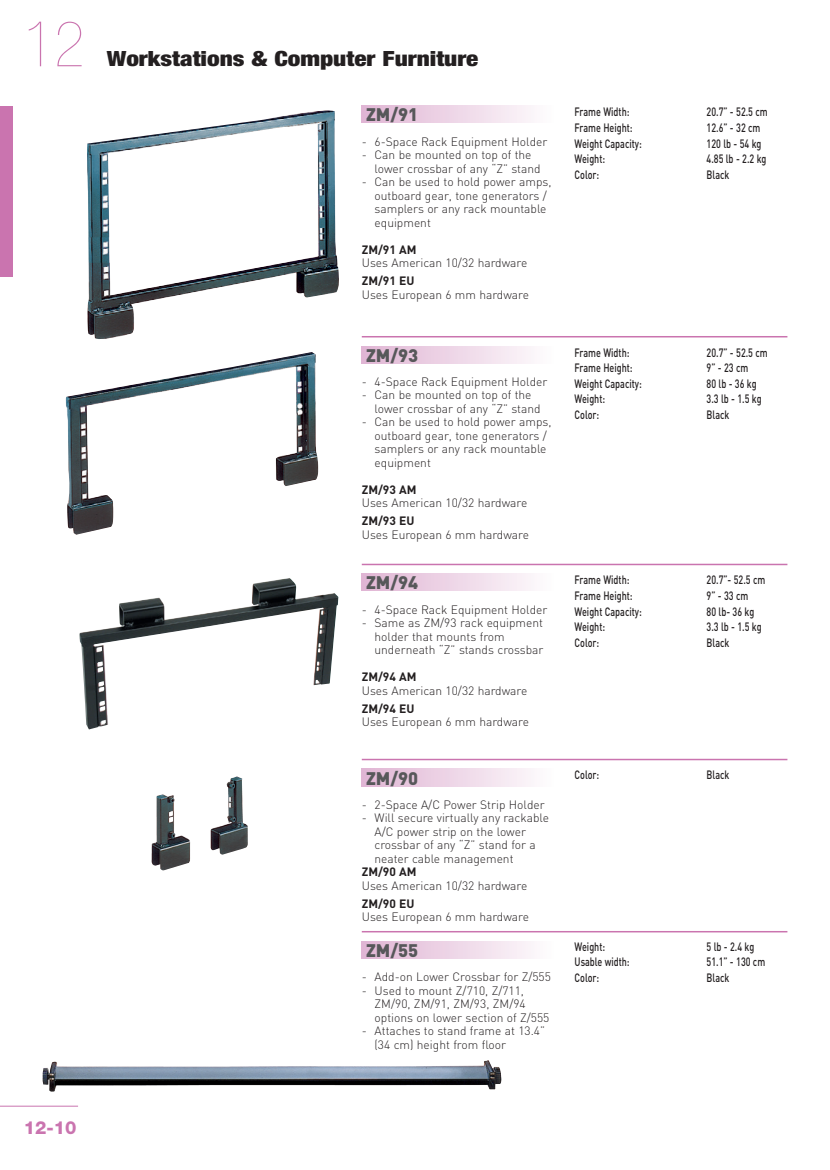
<style>
.page{position:relative;width:830px;height:1170px;background:#fff}
.page>*{position:absolute;margin:0;border:0;box-sizing:border-box;transform-origin:0 0}
.t1{font:200 condensed 63px "Helvetica Neue LT Std";color:#ca74af}
.t2{font:900 condensed 21px "Helvetica Neue LT Std";color:#231f20;scale:1.2 1}
.Nome{font:900 18px "DIN";color:#57585a}
.t3{font:800 18px "Helvetica Neue LT Std";color:#ca74af}
.Descrizione{font:300 12px/13.5px "DIN";color:#231f20}
.Caratteristiche{font:500 12px "DIN";color:#231f20;scale:.75 1}
.Descrizione-2{font:700 12px "DIN";color:#231f20}
</style>
<div class="page">
<hr style="left:0;top:1105px;width:78px;height:1px;background:#ca74af">
<div style="left:0;top:106px;width:13px;height:170px;background:#ca74af"></div>
<img style="left:43px;top:1060px;width:458px;height:31px">
<div style="left:361px;top:106px;width:192px;height:17px;background:linear-gradient(to right,#e0b4d3,#fdfcfd)"></div>
<div style="left:361px;top:346px;width:192px;height:17px;background:linear-gradient(to right,#e0b4d3,#fdfcfd)"></div>
<div style="left:361px;top:574px;width:192px;height:17px;background:linear-gradient(to right,#e0b4d3,#fdfcfd)"></div>
<div style="left:361px;top:769px;width:192px;height:17px;background:linear-gradient(to right,#e0b4d3,#fdfcfd)"></div>
<img style="left:87px;top:110px;width:252px;height:229px">
<hr style="left:361px;top:336px;width:426px;height:1px;background:#ca74af">
<img style="left:65px;top:352px;width:253px;height:182px">
<hr style="left:361px;top:563px;width:426px;height:2px;background:#ca74af">
<img style="left:79px;top:578px;width:259px;height:151px">
<hr style="left:361px;top:758px;width:426px;height:2px;background:#ca74af">
<div style="left:361px;top:941px;width:192px;height:17px;background:linear-gradient(to right,#e0b4d3,#fdfcfd)"></div>
<hr style="left:361px;top:930px;width:426px;height:2px;background:#ca74af">
<img style="left:152px;top:776px;width:96px;height:94px">
<h1 class="t1" style="left:24px;top:10px;width:62px">12</h1>
<h2 class="t2" style="left:107px;top:46px;width:311px">Workstations &amp; Computer Furniture</h2>
<p class="Nome" style="left:366px;top:103px;width:54px">ZM/91</p>
<p class="Descrizione" style="left:361px;top:134px;width:187px">- 6-Space Rack Equipment Holder</p>
<p class="Descrizione" style="left:374px;top:148px;width:167px;text-indent:-13px">- Can be mounted on top of the lower crossbar of any “Z” stand</p>
<p class="Descrizione" style="left:374px;top:175px;width:178px;text-indent:-13px">- Can be used to hold power amps, outboard gear, tone generators / samplers or any rack mountable equipment</p>
<p class="Descrizione-2" style="left:361px;top:241px;width:56px">ZM/91 AM</p>
<p class="Descrizione" style="left:361px;top:256px;width:167px">Uses American 10/32 hardware</p>
<p class="Descrizione-2" style="left:361px;top:273px;width:54px">ZM/91 EU</p>
<p class="Descrizione" style="left:361px;top:287px;width:169px">Uses European 6 mm hardware</p>
<p class="Nome" style="left:366px;top:343px;width:54px">ZM/93</p>
<p class="Descrizione" style="left:361px;top:374px;width:187px">- 4-Space Rack Equipment Holder</p>
<p class="Descrizione" style="left:374px;top:388px;width:167px;text-indent:-13px">- Can be mounted on top of the lower crossbar of any “Z” stand</p>
<p class="Descrizione" style="left:374px;top:415px;width:178px;text-indent:-13px">- Can be used to hold power amps, outboard gear, tone generators / samplers or any rack mountable equipment</p>
<p class="Descrizione-2" style="left:361px;top:481px;width:56px">ZM/93 AM</p>
<p class="Descrizione" style="left:361px;top:496px;width:167px">Uses American 10/32 hardware</p>
<p class="Descrizione-2" style="left:361px;top:513px;width:54px">ZM/93 EU</p>
<p class="Descrizione" style="left:361px;top:527px;width:169px">Uses European 6 mm hardware</p>
<p class="Nome" style="left:366px;top:571px;width:54px">ZM/94</p>
<p class="Descrizione" style="left:361px;top:602px;width:187px">- 4-Space Rack Equipment Holder</p>
<p class="Descrizione" style="left:374px;top:616px;width:170px;text-indent:-13px">- Same as ZM/93 rack equipment holder that mounts from underneath “Z” stands crossbar</p>
<p class="Descrizione-2" style="left:361px;top:669px;width:56px">ZM/94 AM</p>
<p class="Descrizione" style="left:361px;top:683px;width:167px">Uses American 10/32 hardware</p>
<p class="Descrizione-2" style="left:361px;top:700px;width:54px">ZM/94 EU</p>
<p class="Descrizione" style="left:361px;top:715px;width:169px">Uses European 6 mm hardware</p>
<p class="Nome" style="left:366px;top:765px;width:54px">ZM/90</p>
<p class="Descrizione" style="left:361px;top:797px;width:184px">- 2-Space A/C Power Strip Holder</p>
<p class="Descrizione" style="left:374px;top:810px;width:176px;text-indent:-13px">- Will secure virtually any rackable<br>A/C power strip on the lower crossbar of any “Z” stand for a neater cable management</p>
<p class="Descrizione-2" style="left:361px;top:863px;width:56px">ZM/90 AM</p>
<p class="Descrizione" style="left:361px;top:878px;width:167px">Uses American 10/32 hardware</p>
<p class="Descrizione-2" style="left:361px;top:895px;width:54px">ZM/90 EU</p>
<p class="Descrizione" style="left:361px;top:909px;width:169px">Uses European 6 mm hardware</p>
<p class="Nome" style="left:366px;top:938px;width:54px">ZM/55</p>
<p class="Descrizione" style="left:361px;top:969px;width:191px">- Add-on Lower Crossbar for Z/555</p>
<p class="Descrizione" style="left:374px;top:983px;width:176px;text-indent:-13px">- Used to mount Z/710, Z/711,<br>ZM/90, ZM/91, ZM/93, ZM/94 options on lower section of Z/555</p>
<p class="Descrizione" style="left:374px;top:1023px;width:172px;text-indent:-13px">- Attaches to stand frame at 13.4” (34 cm) height from floor</p>
<p class="Caratteristiche" style="left:574px;top:104px;width:75px">Frame Width:</p>
<p class="Caratteristiche" style="left:706px;top:104px;width:83px">20.7” - 52.5 cm</p>
<p class="Caratteristiche" style="left:574px;top:120px;width:79px">Frame Height:</p>
<p class="Caratteristiche" style="left:706px;top:120px;width:73px">12.6” - 32 cm</p>
<p class="Caratteristiche" style="left:574px;top:135px;width:91px">Weight Capacity:</p>
<p class="Caratteristiche" style="left:706px;top:135px;width:75px">120 lb - 54 kg</p>
<p class="Caratteristiche" style="left:574px;top:151px;width:42px">Weight:</p>
<p class="Caratteristiche" style="left:706px;top:151px;width:81px">4.85 lb - 2.2 kg</p>
<p class="Caratteristiche" style="left:574px;top:167px;width:34px">Color:</p>
<p class="Caratteristiche" style="left:706px;top:167px;width:32px">Black</p>
<p class="Caratteristiche" style="left:574px;top:344px;width:75px">Frame Width:</p>
<p class="Caratteristiche" style="left:706px;top:344px;width:83px">20.7” - 52.5 cm</p>
<p class="Caratteristiche" style="left:574px;top:360px;width:79px">Frame Height:</p>
<p class="Caratteristiche" style="left:706px;top:360px;width:57px">9” - 23 cm</p>
<p class="Caratteristiche" style="left:574px;top:376px;width:91px">Weight Capacity:</p>
<p class="Caratteristiche" style="left:706px;top:376px;width:68px">80 lb - 36 kg</p>
<p class="Caratteristiche" style="left:574px;top:391px;width:42px">Weight:</p>
<p class="Caratteristiche" style="left:706px;top:391px;width:75px">3.3 lb - 1.5 kg</p>
<p class="Caratteristiche" style="left:574px;top:407px;width:34px">Color:</p>
<p class="Caratteristiche" style="left:706px;top:407px;width:32px">Black</p>
<p class="Caratteristiche" style="left:574px;top:572px;width:75px">Frame Width:</p>
<p class="Caratteristiche" style="left:706px;top:572px;width:80px">20.7”- 52.5 cm</p>
<p class="Caratteristiche" style="left:574px;top:588px;width:79px">Frame Height:</p>
<p class="Caratteristiche" style="left:706px;top:588px;width:57px">9” - 33 cm</p>
<p class="Caratteristiche" style="left:574px;top:603px;width:91px">Weight Capacity:</p>
<p class="Caratteristiche" style="left:706px;top:603px;width:65px">80 lb- 36 kg</p>
<p class="Caratteristiche" style="left:574px;top:619px;width:42px">Weight:</p>
<p class="Caratteristiche" style="left:706px;top:619px;width:75px">3.3 lb - 1.5 kg</p>
<p class="Caratteristiche" style="left:574px;top:634px;width:34px">Color:</p>
<p class="Caratteristiche" style="left:706px;top:634px;width:32px">Black</p>
<p class="Caratteristiche" style="left:574px;top:767px;width:34px">Color:</p>
<p class="Caratteristiche" style="left:706px;top:767px;width:32px">Black</p>
<p class="Caratteristiche" style="left:574px;top:938px;width:42px">Weight:</p>
<p class="Caratteristiche" style="left:706px;top:938px;width:65px">5 lb - 2.4 kg</p>
<p class="Caratteristiche" style="left:574px;top:954px;width:75px">Usable width:</p>
<p class="Caratteristiche" style="left:706px;top:954px;width:80px">51.1” - 130 cm</p>
<p class="Caratteristiche" style="left:574px;top:969px;width:34px">Color:</p>
<p class="Caratteristiche" style="left:706px;top:969px;width:32px">Black</p>
<h3 class="t3" style="left:24px;top:1116px;width:54px">12-10</h3>
</div>
